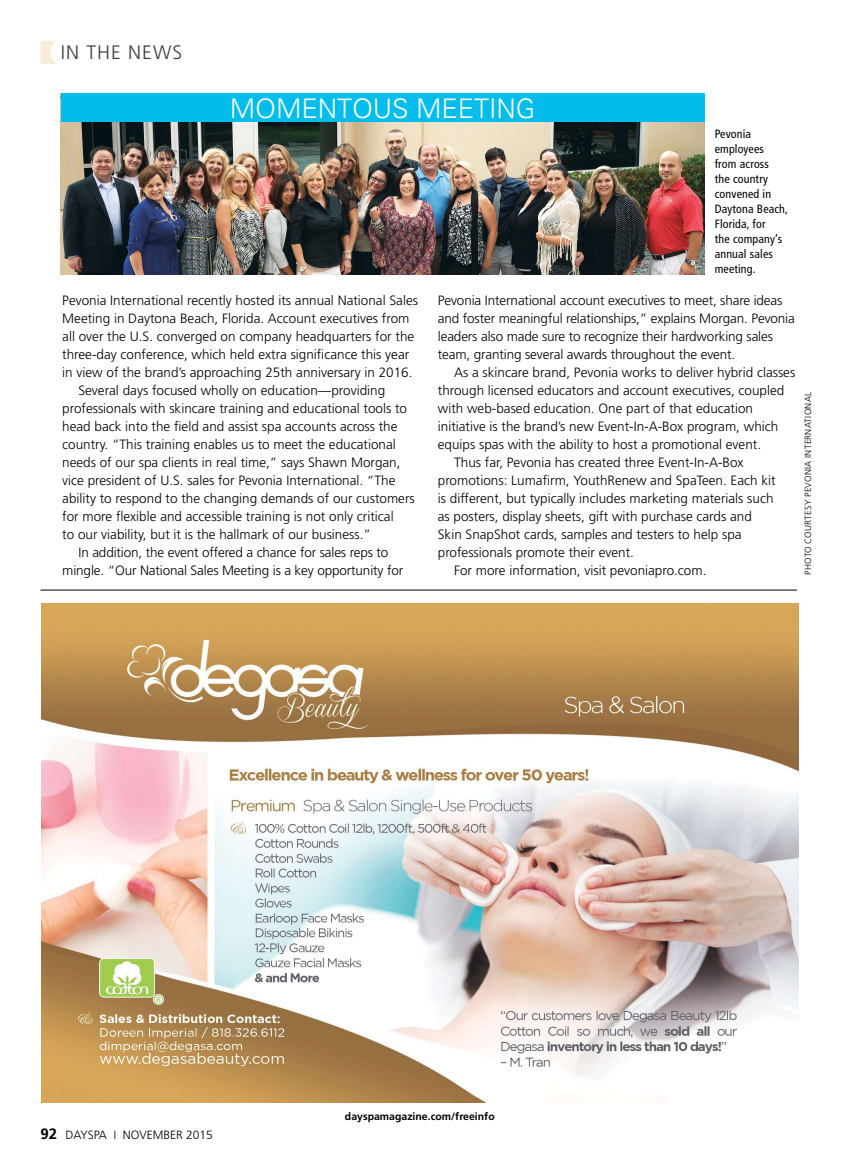
<style>
.page{position:relative;width:851px;height:1161px;background:#fff}
.page>*{position:absolute;margin:0;border:0;box-sizing:border-box;transform-origin:0 0}
.t1{font:300 27px "Univers";letter-spacing:-.005em;color:#fff}
.t2{font:300 19.5px "Frutiger";letter-spacing:.05em;color:#3c3d3e}
.t3{font:300 13.5px "Frutiger";color:#000}
.t4{font:condensed 12px/15px "Frutiger";letter-spacing:.01em;color:#000}
.t5{font:300 12px "Frutiger";color:#000}
.t6{font:700 10.5px "Frutiger";color:#000}
.t7{font:300 9px "Frutiger";letter-spacing:.03em;color:#000}
.s1{font-weight:700;font-size:15px}
</style>
<div class="page">
<svg style="left:40px;top:41px;width:17px;height:23px"></svg>
<hr style="left:40px;top:590px;width:756px;height:1px;background:#000">
<img style="left:61px;top:122px;width:643px;height:153px">
<div style="left:61px;top:93px;width:643px;height:29px;background:#00bdec"></div>
<img style="left:42px;top:603px;width:756px;height:500px">
<p class="t2" style="left:61px;top:45px;width:123px">IN THE NEWS</p>
<p class="t1" style="left:230px;top:93px;width:307px">MOMENTOUS MEETING</p>
<p class="t4" style="left:714px;top:127px;width:75px">Pevonia employees from across<br>the country convened in<br>Daytona Beach,<br>Florida, for<br>the company’s annual sales meeting.</p>
<p class="t3" style="left:62px;top:295px;width:357px">Pevonia International recently hosted its annual National Sales</p>
<p class="t3" style="left:62px;top:313px;width:349px">Meeting in Daytona Beach, Florida. Account executives from</p>
<p class="t3" style="left:62px;top:331px;width:353px">all over the U.S. converged on company headquarters for the</p>
<p class="t3" style="left:62px;top:349px;width:348px">three-day conference, which held extra significance this year</p>
<p class="t3" style="left:62px;top:367px;width:352px">in view of the brand’s approaching 25th anniversary in 2016.</p>
<p class="t3" style="left:78px;top:385px;width:308px">Several days focused wholly on education—providing</p>
<p class="t3" style="left:62px;top:403px;width:346px">professionals with skincare training and educational tools to</p>
<p class="t3" style="left:62px;top:421px;width:337px">head back into the field and assist spa accounts across the</p>
<p class="t3" style="left:62px;top:439px;width:335px">country. “This training enables us to meet the educational</p>
<p class="t3" style="left:62px;top:457px;width:340px">needs of our spa clients in real time,” says Shawn Morgan,</p>
<p class="t3" style="left:62px;top:475px;width:335px">vice president of U.S. sales for Pevonia International. “The</p>
<p class="t3" style="left:62px;top:493px;width:354px">ability to respond to the changing demands of our customers</p>
<p class="t3" style="left:62px;top:511px;width:333px">for more flexible and accessible training is not only critical</p>
<p class="t3" style="left:62px;top:529px;width:310px">to our viability, but it is the hallmark of our business.”</p>
<p class="t3" style="left:78px;top:547px;width:311px">In addition, the event offered a chance for sales reps to</p>
<p class="t3" style="left:62px;top:565px;width:342px">mingle. “Our National Sales Meeting is a key opportunity for</p>
<p class="t3" style="left:438px;top:295px;width:346px">Pevonia International account executives to meet, share ideas</p>
<p class="t3" style="left:438px;top:313px;width:358px">and foster meaningful relationships,” explains Morgan. Pevonia</p>
<p class="t3" style="left:438px;top:331px;width:336px">leaders also made sure to recognize their hardworking sales</p>
<p class="t3" style="left:438px;top:349px;width:299px">team, granting several awards throughout the event.</p>
<p class="t3" style="left:454px;top:367px;width:343px">As a skincare brand, Pevonia works to deliver hybrid classes</p>
<p class="t3" style="left:438px;top:385px;width:348px">through licensed educators and account executives, coupled</p>
<p class="t3" style="left:438px;top:403px;width:317px">with web-based education. One part of that education</p>
<p class="t3" style="left:438px;top:421px;width:342px">initiative is the brand’s new Event-In-A-Box program, which</p>
<p class="t3" style="left:438px;top:439px;width:325px">equips spas with the ability to host a promotional event.</p>
<p class="t3" style="left:454px;top:457px;width:291px">Thus far, Pevonia has created three Event-In-A-Box</p>
<p class="t3" style="left:438px;top:475px;width:339px">promotions: Lumafirm, YouthRenew and SpaTeen. Each kit</p>
<p class="t3" style="left:438px;top:493px;width:337px">is different, but typically includes marketing materials such</p>
<p class="t3" style="left:438px;top:511px;width:315px">as posters, display sheets, gift with purchase cards and</p>
<p class="t3" style="left:438px;top:529px;width:305px">Skin SnapShot cards, samples and testers to help spa</p>
<p class="t3" style="left:438px;top:547px;width:198px">professionals promote their event.</p>
<p class="t3" style="left:454px;top:565px;width:254px">For more information, visit pevoniapro.com.</p>
<p class="t7" style="left:804px;top:575px;width:184px;rotate:-90deg">PHOTO COURTESY PEVONIA INTERNATIONAL</p>
<p class="t5" style="left:40px;top:1130px;width:174px"><span class="s1">92</span> DAYSPA <sup>|</sup> NOVEMBER 2015</p>
<p class="t6" style="left:345px;top:1112px;width:151px">dayspamagazine.com/freeinfo</p>
</div>
